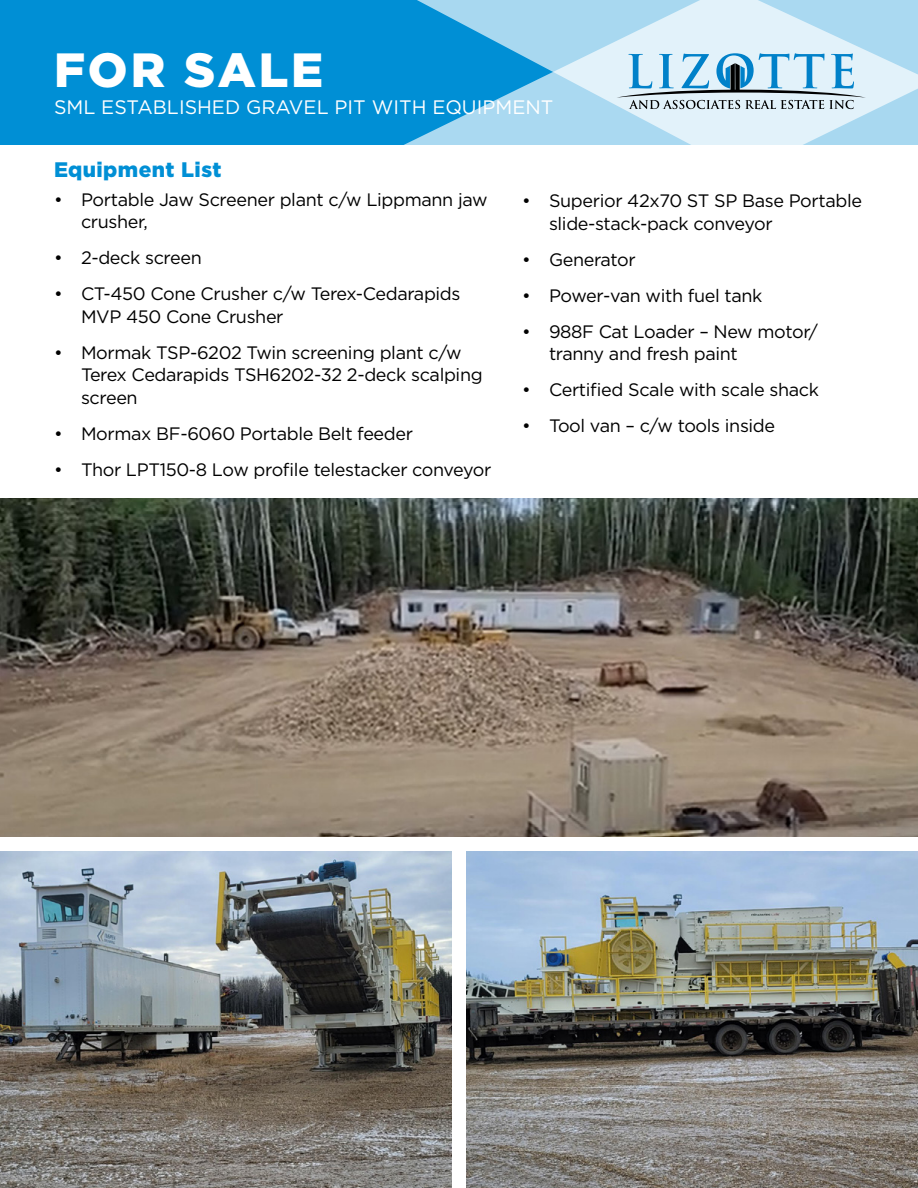
<style>
.page{position:relative;width:918px;height:1188px;background:#fff}
.page>*{position:absolute;margin:0;border:0;box-sizing:border-box;transform-origin:0 0}
.t1{font:900 48px "Gotham";letter-spacing:.06em;color:#fff}
.t2{font:900 21px "Gotham";letter-spacing:.02em;color:#008fd5}
.t3{font:19.5px "Gotham";color:#fff}
.t4{font:18px/22.5px "Gotham";letter-spacing:-.02em;color:#000}
</style>
<div class="page">
<img style="left:0;top:499px;width:918px;height:338px">
<img style="left:0;top:851px;width:452px;height:337px">
<img style="left:466px;top:851px;width:452px;height:337px">
<div style="left:0;top:0;width:918px;height:144px;background:#008fd5"></div>
<svg style="left:406px;top:1px;width:511px;height:143px;fill:#aad9f1"></svg>
<svg style="left:617px;top:53px;width:249px;height:56px;background:#a8c9db"></svg>
<h1 class="t1" style="left:54px;top:37px;width:271px">FOR SALE</h1>
<p class="t3" style="left:54px;top:95px;width:501px">SML ESTABLISHED GRAVEL PIT WITH EQUIPMENT</p>
<p class="t2" style="left:54px;top:155px;width:169px">Equipment List</p>
<p class="t4" style="left:81px;top:188px;width:408px;text-indent:-27px">• Portable Jaw Screener plant c/w Lippmann jaw crusher,</p>
<p class="t4" style="left:54px;top:246px;width:149px">• 2-deck screen</p>
<p class="t4" style="left:81px;top:282px;width:381px;text-indent:-27px">• CT-450 Cone Crusher c/w Terex-Cedarapids<br>MVP 450 Cone Crusher</p>
<p class="t4" style="left:81px;top:341px;width:403px;text-indent:-27px">• Mormak TSP-6202 Twin screening plant c/w<br>Terex Cedarapids TSH6202-32 2-deck scalping screen</p>
<p class="t4" style="left:54px;top:422px;width:361px">• Mormax BF-6060 Portable Belt feeder</p>
<p class="t4" style="left:54px;top:458px;width:439px">• Thor LPT150-8 Low profile telestacker conveyor</p>
<p class="t4" style="left:549px;top:189px;width:315px;text-indent:-27px">• Superior 42x70 ST SP Base Portable slide-stack-pack conveyor</p>
<p class="t4" style="left:522px;top:248px;width:115px">• Generator</p>
<p class="t4" style="left:522px;top:284px;width:242px">• Power-van with fuel tank</p>
<p class="t4" style="left:549px;top:320px;width:271px;text-indent:-27px">• 988F Cat Loader – New motor/ tranny and fresh paint</p>
<p class="t4" style="left:522px;top:378px;width:299px">• Certified Scale with scale shack</p>
<p class="t4" style="left:522px;top:414px;width:255px">• Tool van – c/w tools inside</p>
</div>
